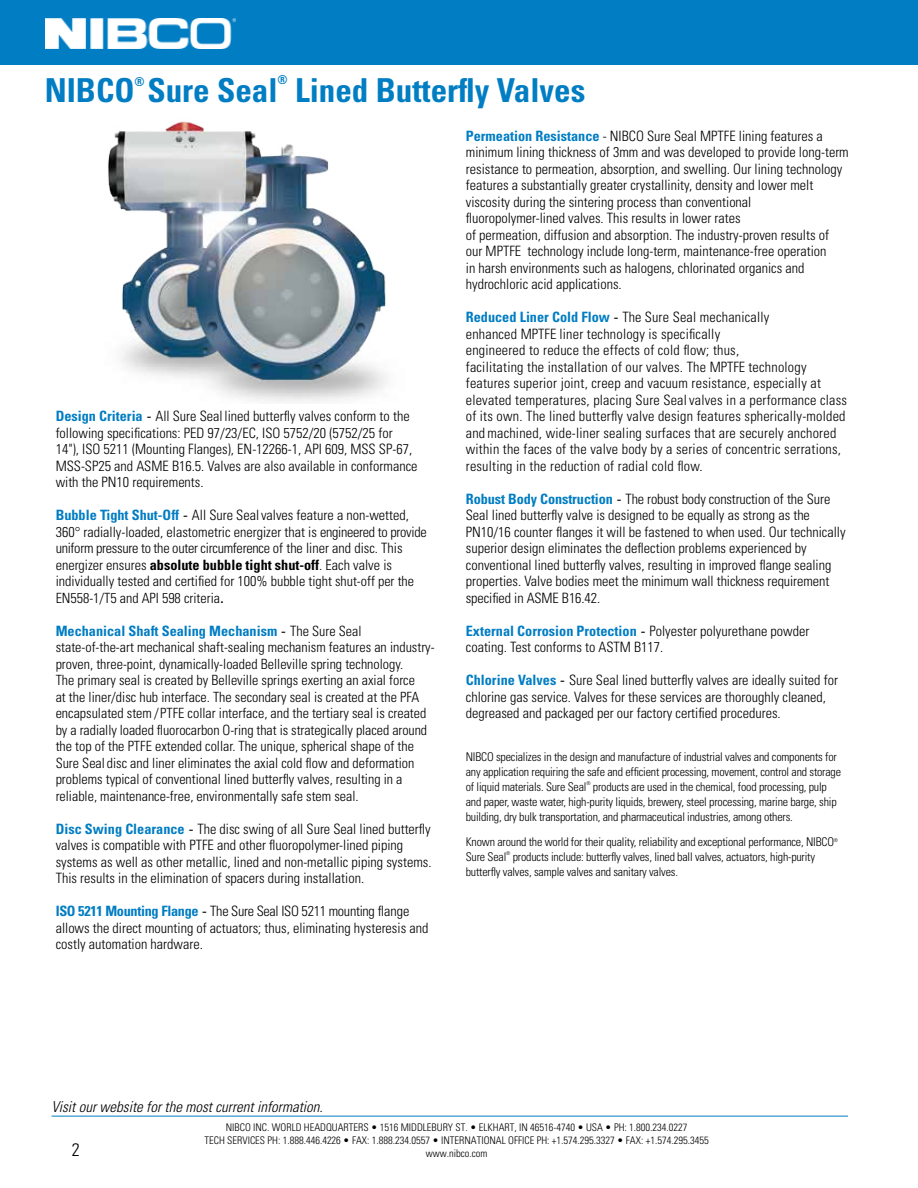
<style>
.page{position:relative;width:918px;height:1188px;background:#fff}
.page>*{position:absolute;margin:0;border:0;box-sizing:border-box;transform-origin:0 0}
.t1{font:700 condensed 33px "Univers LT Std";color:#007dc3}
.t2{font:300 condensed 18px "Univers LT Std";color:#000}
.t3{font:italic 300 condensed 15px "Univers";color:#000}
.t4{font:300 condensed 14.25px/16.5px "Univers";color:#000}
.t5{font:700 condensed 14.25px "Univers LT Std";color:#007dc3}
.t6{font:300 condensed 14.1px/16.5px "Univers";color:#000}
.t7{font:700 condensed 12.3px "Univers LT Std";color:#007dc3}
.t8{font:300 condensed 12px/15px "Univers";letter-spacing:-.015em;color:#000}
.t9{font:300 condensed 10.5px/12.6px "Univers";color:#000;text-align:center}
.t10{font:300 condensed 5.25px "Univers";color:#000}
.s1{font-family:"Univers LT Std";font-weight:700;color:#007dc3}
.s2{font-family:"Univers LT Std";font-weight:400;font-stretch:normal}
.s3{font-weight:700}
.s4{font-size:14.1px}
.s5{font-weight:400;font-stretch:normal;color:#000}
.s6{font-family:"Univers";font-weight:300;color:#000}
.s7{font-family:"Univers";font-weight:300;font-size:14.1px;color:#000}
.s8{font-weight:700;color:#007dc3}
</style>
<div class="page">
<hr style="left:52px;top:1116px;width:796px;height:1px;background:#007dc3">
<div style="left:0;top:0;width:918px;height:65px;background:#007dc3"></div>
<img style="left:45px;top:18px;width:190px;height:31px">
<img style="left:108px;top:121px;width:278px;height:281px">
<p class="t7" style="left:135px;top:74px;width:12px">®</p>
<p class="t7" style="left:278px;top:72px;width:12px">®</p>
<h1 class="t1" style="left:295px;top:70px;width:292px">Lined Butterfly Valves</h1>
<h1 class="t1" style="left:45px;top:70px;width:234px">NIBCO Sure Seal</h1>
<p class="t4" style="left:56px;top:408px;width:363px"><span class="s1">Design Criteria</span> <span class="s2">-</span> All Sure Seal lined butterfly valves conform to the following specifications: PED 97/23/EC, ISO 5752/20 (5752/25 for 14"), ISO 5211 (Mounting Flanges), EN-12266-1, API 609, MSS SP-67, MSS-SP25 and ASME B16.5. Valves are also available in conformance with the PN10 requirements.</p>
<p class="t4" style="left:56px;top:507px;width:373px"><span class="s1">Bubble Tight Shut-Off</span> <span class="s2">-</span> All Sure Sealvalves feature a non-wetted, 360° radially-loaded, elastometric energizer that is engineered to provide uniform pressure to the outer circumference of the liner and disc. This energizer ensures <span class="s3">absolute bubble tight shut-off</span>. Each valve is individually tested and certified for 100% <span class="s4">bubble tight shut-off per the</span></p>
<p class="t6" style="left:56px;top:589px;width:170px">EN558-1/T5 and API 598 criteria<span class="s2">.</span></p>
<p class="t5" style="left:56px;top:622px;width:307px">Mechanical Shaft Sealing Mechanism <span class="s5">-</span> <span class="s6">The</span> <span class="s7">Sure Seal</span></p>
<p class="t6" style="left:56px;top:639px;width:380px">state-of-the-art mechanical shaft-sealing mechanism features an industry&shy;proven, three-point, dynamically-loaded Belleville spring technology.<br>The primary seal is created by Belleville springs exerting an axial force<br>at the liner/disc hub interface. The secondary seal is created at the PFA encapsulated stem /PTFE collar interface, and the tertiary seal is created by a radially loaded fluorocarbon O-ring that is strategically placed around the top of the PTFE extended collar. The unique, spherical shape of the Sure Seal disc and liner eliminates the axial cold flow and deformation problems typical of conventional lined butterfly valves, resulting in a reliable, maintenance-free, environmentally safe stem seal.</p>
<p class="t4" style="left:56px;top:820px;width:377px"><span class="s1">Disc Swing Clearance</span> <span class="s2">-</span> The disc swing of all Sure Seal lined butterfly valves is compatible with PTFE and other fluoropolymer-lined piping systems as well as other metallic, lined and non-metallic piping systems.<br>This results in the elimination of spacers during installation.</p>
<p class="t4" style="left:56px;top:903px;width:374px"><span class="s8">ISO 5211 Mounting Flange</span> <span class="s2">-</span> The Sure Seal ISO 5211 mounting flange allows the direct mounting of actuators; thus, eliminating hysteresis and costly automation hardware.</p>
<p class="t4" style="left:466px;top:128px;width:384px"><span class="s8">Permeation Resistance</span> - NIBCO Sure Seal MPTFE lining features a minimum lining thickness of 3mm and was developed to provide long-term resistance to permeation, absorption, and swelling. Our lining technology features a substantially greater crystallinity, density and lower melt viscosity during the sintering process than conventional fluoropolymer-lined valves. This results in lower rates<br>of permeation, diffusion and absorption. The industry-proven results of our MPTFE technology include long-term, maintenance-free operation<br>in harsh environments such as halogens, chlorinated organics and hydrochloric acid applications.</p>
<p class="t4" style="left:466px;top:309px;width:383px"><span class="s1">Reduced Liner Cold Flow</span> <span class="s2">-</span> The Sure Seal mechanically<br>enhanced MPTFE liner technology is specifically<br>engineered to reduce the effects of cold flow; thus,<br>facilitating the installation of our valves. The MPTFE technology features superior joint, creep and vacuum resistance, especially at elevated temperatures, placing Sure Sealvalves in a performance class of its own. The lined butterfly valve design features spherically-molded and machined, wide-liner sealing surfaces that are securely anchored within the faces of the valve body by a series of concentric serrations, resulting in the reduction of radial cold flow.</p>
<p class="t4" style="left:466px;top:490px;width:381px"><span class="s1">Robust Body Construction</span> <span class="s2">-</span> The robust body construction of the Sure Seal lined butterfly valve is designed to be equally as strong as the PN10/16 counter flanges it will be fastened to when used. Our technically superior design eliminates the deflection problems experienced by conventional lined butterfly valves, resulting in improved flange sealing properties. Valve bodies meet the minimum wall thickness requirement specified in ASME B16.42.</p>
<p class="t5" style="left:466px;top:622px;width:345px">External Corrosion Protection <span class="s5">-</span> <span class="s6">Polyester polyurethane powder</span></p>
<p class="t4" style="left:466px;top:639px;width:199px">coating. Test conforms to ASTM B117.</p>
<p class="t4" style="left:466px;top:672px;width:374px"><span class="s1">Chlorine Valves</span> <span class="s2">-</span> Sure Seal lined butterfly valves are ideally suited for chlorine gas service. Valves for these services are thoroughly cleaned, degreased and packaged per our factory certified procedures.</p>
<p class="t8" style="left:466px;top:749px;width:377px">NIBCO specializes in the design and manufacture of industrial valves and components for any application requiring the safe and efficient processing, movement, control and storage of liquid materials. Sure Seal</p>
<p class="t10" style="left:586px;top:780px;width:6px">®</p>
<p class="t8" style="left:466px;top:779px;width:372px;text-indent:127px">products are used in the chemical, food processing, pulp and paper, waste water, high-purity liquids, brewery, steel processing, marine barge, ship building, dry bulk transportation, and pharmaceutical industries, among others.</p>
<p class="t8" style="left:466px;top:835px;width:370px">Known around the world for their quality, reliability and exceptional performance, NIBCO</p>
<p class="t10" style="left:834px;top:837px;width:6px">®</p>
<p class="t8" style="left:466px;top:850px;width:42px">Sure Seal</p>
<p class="t10" style="left:506px;top:850px;width:6px">®</p>
<p class="t8" style="left:466px;top:850px;width:351px;text-indent:47px">products include: butterfly valves, lined ball valves, actuators, high-purity butterfly valves, sample valves and sanitary valves.</p>
<p class="t3" style="left:52px;top:1098px;width:273px">Visit our website for the most current information.</p>
<p class="t2" style="left:72px;top:1138px;width:9px">2</p>
<p class="t9" style="left:205px;top:1121px;width:506px">NIBCO INC. WORLD HEADQUARTERS • 1516 MIDDLEBURY ST. • ELKHART, IN 46516-4740 • USA • PH: 1.800.234.0227<br>TECH SERVICES PH: 1.888.446.4226 • FAX: 1.888.234.0557 • INTERNATIONAL OFFICE PH: +1.574.295.3327 • FAX: +1.574.295.3455 www.nibco.com</p>
</div>
